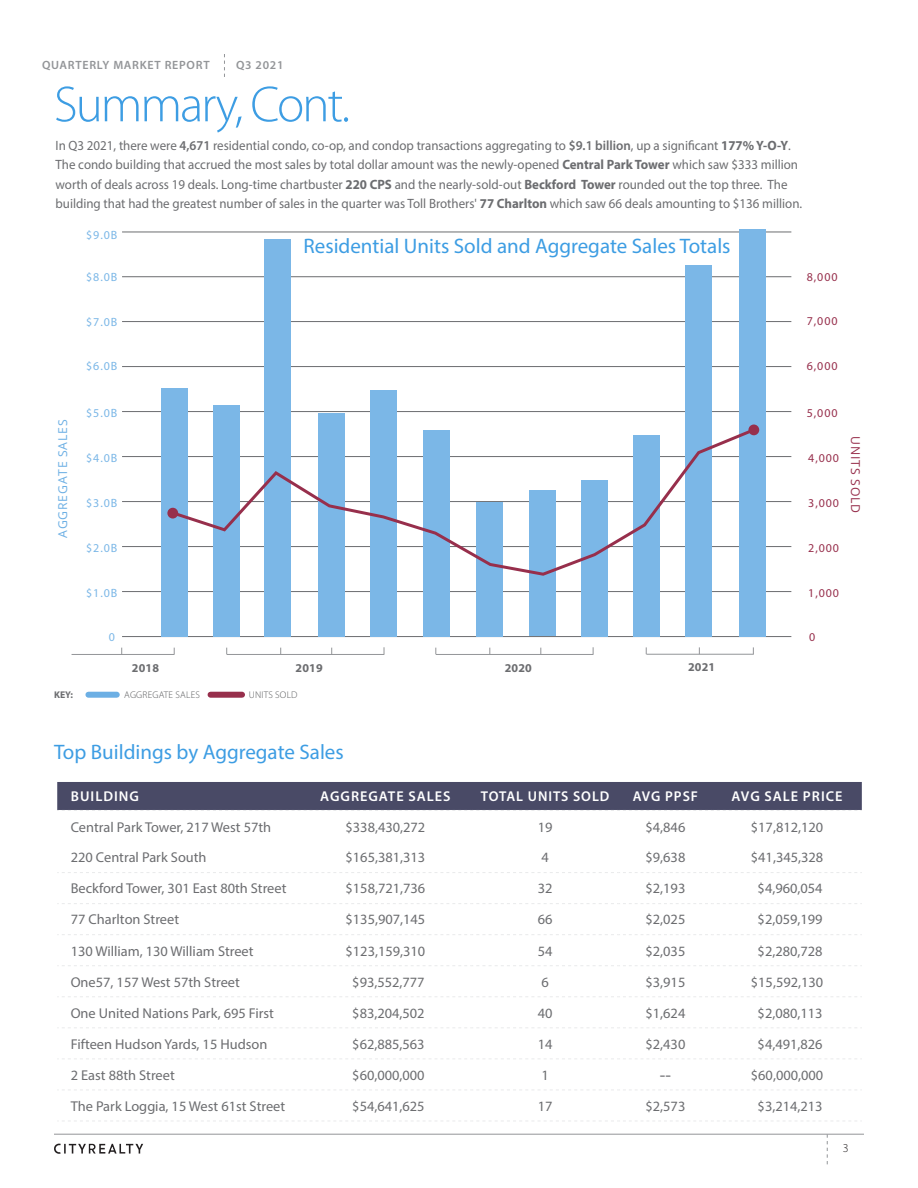
<style>
.page{position:relative;width:918px;height:1188px;background:#fff}
.page>*{position:absolute;margin:0;border:0;box-sizing:border-box;transform-origin:0 0}
.t1{font:300 51px "Myriad Pro";letter-spacing:-.04em;color:#3d9de3}
.Paragraph_Style_1{font:21px "Myriad Pro";color:#3d9de3}
.t2{font:18px "Myriad Pro";color:#6c6d70}
.t3{font:14.25px "Myriad Pro";color:#6c6d70}
.t4{font:600 14.25px "Myriad Pro";letter-spacing:.07em;color:#fff}
.t5{font:13.5px/19.5px "Myriad Pro";color:#6c6d70;scale:.96 1}
.t6{font:12.3px "Open Sans";letter-spacing:.06em;color:#6cafe4}
.t7{font:12.3px "Open Sans";letter-spacing:.06em;color:#972f4c}
.t8{font:12px "Myriad Pro";letter-spacing:.085em;color:#7bb7e7}
.t9{font:12px "Myriad Pro";letter-spacing:.075em;color:#972f4c}
.t10{font:600 12px "Myriad Pro";letter-spacing:.06em;color:#939598}
.t11{font:700 12px "Myriad Pro";letter-spacing:.015em;color:#6c6d70}
.t12{font:300 12px "Myriad Pro";color:#231f20}
.t13{font:300 9.75px "Myriad Pro";letter-spacing:.02em;color:#57585a}
.t14{font:700 9.75px "Myriad Pro";color:#6c6d70}
.s1{font-weight:600}
.s2{font-weight:700}
</style>
<div class="page">
<hr style="left:54px;top:1134px;width:810px;height:1px;background:#939598">
<svg style="left:54px;top:1143px;width:89px;height:11px"></svg>
<svg style="left:827px;top:1134px;width:1px;height:30px"></svg>
<svg style="left:224px;top:54px;width:1px;height:23px"></svg>
<div style="left:57px;top:782px;width:805px;height:29px;background:#494a66"></div>
<svg style="left:57px;top:872px;width:805px;height:1px"></svg>
<svg style="left:57px;top:903px;width:805px;height:1px"></svg>
<svg style="left:57px;top:934px;width:805px;height:1px"></svg>
<svg style="left:57px;top:965px;width:805px;height:1px"></svg>
<svg style="left:57px;top:996px;width:805px;height:1px"></svg>
<svg style="left:57px;top:1027px;width:805px;height:1px"></svg>
<svg style="left:62px;top:1121px;width:795px;height:1px"></svg>
<div style="left:211px;top:692px;width:31px;height:6px;background:#972f4c"></div>
<div style="left:88px;top:692px;width:29px;height:6px;background:#6cafe4"></div>
<hr style="left:122px;top:366px;width:669px;height:1px;background:#6c6d70">
<hr style="left:122px;top:546px;width:669px;height:1px;background:#6c6d70">
<hr style="left:122px;top:456px;width:669px;height:1px;background:#6c6d70">
<hr style="left:122px;top:591px;width:669px;height:1px;background:#6c6d70">
<hr style="left:122px;top:411px;width:669px;height:1px;background:#6c6d70">
<hr style="left:122px;top:501px;width:669px;height:1px;background:#6c6d70">
<hr style="left:122px;top:636px;width:669px;height:1px;background:#6c6d70">
<hr style="left:122px;top:321px;width:669px;height:1px;background:#6c6d70">
<hr style="left:122px;top:276px;width:669px;height:1px;background:#6c6d70">
<hr style="left:122px;top:232px;width:669px;height:1px;background:#6c6d70">
<hr style="left:72px;top:654px;width:102px;height:1px;background:#939598">
<hr style="left:227px;top:654px;width:157px;height:1px;background:#939598">
<hr style="left:436px;top:654px;width:157px;height:1px;background:#939598">
<hr style="left:646px;top:654px;width:108px;height:1px;background:#939598">
<div style="left:371px;top:390px;width:26px;height:246px;background:#7bb7e7"></div>
<div style="left:529px;top:490px;width:27px;height:146px;background:#7bb7e7"></div>
<div style="left:633px;top:435px;width:26px;height:201px;background:#7bb7e7"></div>
<div style="left:161px;top:388px;width:27px;height:248px;background:#7bb7e7"></div>
<div style="left:214px;top:405px;width:26px;height:231px;background:#7bb7e7"></div>
<div style="left:265px;top:239px;width:26px;height:397px;background:#7bb7e7"></div>
<div style="left:318px;top:413px;width:26px;height:223px;background:#7bb7e7"></div>
<div style="left:477px;top:502px;width:26px;height:134px;background:#7bb7e7"></div>
<div style="left:423px;top:430px;width:26px;height:206px;background:#7bb7e7"></div>
<div style="left:582px;top:480px;width:26px;height:156px;background:#7bb7e7"></div>
<div style="left:685px;top:265px;width:27px;height:371px;background:#7bb7e7"></div>
<div style="left:740px;top:229px;width:26px;height:407px;background:#7bb7e7"></div>
<svg style="left:171px;top:426px;width:587px;height:151px"></svg>
<div style="left:748px;top:425px;width:11px;height:10px;background:#972f4c;border-radius:50%"></div>
<div style="left:167px;top:508px;width:11px;height:11px;background:#972f4c;border-radius:50%"></div>
<p class="t10" style="left:42px;top:58px;width:169px">QUARTERLY MARKET REPORT</p>
<p class="t10" style="left:236px;top:58px;width:49px">Q3 2021</p>
<p class="t1" style="left:54px;top:76px;width:298px">Summary, Cont.</p>
<p class="t5" style="left:55px;top:135px;width:768px">In Q3 2021, there were <span class="s1">4,671</span> residential condo, co-op, and condop transactions aggregating to <span class="s1">$9.1 billion</span>, up a significant <span class="s2">177% Y-O-Y</span>.</p>
<p class="t5" style="left:55px;top:155px;width:779px">The condo building that accrued the most sales by total dollar amount was the newly-opened <span class="s2">Central Park Tower</span> which saw $333 million worth of deals across 19 deals. Long-time chartbuster <span class="s2">220 CPS</span> and the nearly-sold-out <span class="s2">Beckford Tower</span> rounded out the top three. The building that had the greatest number of sales in the quarter was Toll Brothers' <span class="s2">77 Charlton</span> which saw 66 deals amounting to $136 million.</p>
<p class="t8" style="left:86px;top:227px;width:33px">$9.0B</p>
<p class="Paragraph_Style_1" style="left:303px;top:233px;width:429px">Residential Units Sold and Aggregate Sales Totals</p>
<p class="t8" style="left:86px;top:269px;width:33px">$8.0B</p>
<p class="t9" style="left:807px;top:269px;width:32px">8,000</p>
<p class="t8" style="left:86px;top:314px;width:33px">$7.0B</p>
<p class="t8" style="left:86px;top:359px;width:33px">$6.0B</p>
<p class="t6" style="left:54px;top:538px;width:119px;rotate:-90deg">AGGREGATE SALES</p>
<p class="t8" style="left:86px;top:405px;width:33px">$5.0B</p>
<p class="t8" style="left:86px;top:450px;width:33px">$4.0B</p>
<p class="t8" style="left:86px;top:495px;width:33px">$3.0B</p>
<p class="t8" style="left:86px;top:540px;width:33px">$2.0B</p>
<p class="t8" style="left:86px;top:585px;width:33px">$1.0B</p>
<p class="t14" style="left:54px;top:688px;width:20px">KEY:</p>
<p class="t8" style="left:109px;top:630px;width:8px">0</p>
<p class="t11" style="left:132px;top:660px;width:29px">2018</p>
<p class="t11" style="left:296px;top:660px;width:29px">2019</p>
<p class="t11" style="left:505px;top:660px;width:29px">2020</p>
<p class="t11" style="left:688px;top:660px;width:29px">2021</p>
<p class="t13" style="left:124px;top:689px;width:77px">AGGREGATE SALES</p>
<p class="t13" style="left:249px;top:689px;width:50px">UNITS SOLD</p>
<p class="t9" style="left:807px;top:314px;width:32px">7,000</p>
<p class="t9" style="left:807px;top:359px;width:32px">6,000</p>
<p class="t9" style="left:807px;top:405px;width:32px">5,000</p>
<p class="t9" style="left:808px;top:450px;width:32px">4,000</p>
<p class="t9" style="left:808px;top:495px;width:32px">3,000</p>
<p class="t9" style="left:808px;top:540px;width:32px">2,000</p>
<p class="t9" style="left:808px;top:585px;width:32px">1,000</p>
<p class="t7" style="left:864px;top:436px;width:78px;rotate:90deg">UNITS SOLD</p>
<p class="t9" style="left:809px;top:630px;width:8px">0</p>
<p class="Paragraph_Style_1" style="left:54px;top:739px;width:291px">Top Buildings by Aggregate Sales</p>
<p class="t4" style="left:71px;top:788px;width:70px">BUILDING</p>
<p class="t4" style="left:320px;top:788px;width:132px">AGGREGATE SALES</p>
<p class="t4" style="left:481px;top:788px;width:130px">TOTAL UNITS SOLD</p>
<p class="t4" style="left:633px;top:788px;width:67px">AVG PPSF</p>
<p class="t4" style="left:732px;top:788px;width:112px">AVG SALE PRICE</p>
<p class="t3" style="left:71px;top:818px;width:202px">Central Park Tower, 217 West 57th</p>
<p class="t3" style="left:346px;top:818px;width:81px">$338,430,272</p>
<p class="t3" style="left:538px;top:818px;width:16px">19</p>
<p class="t3" style="left:646px;top:818px;width:41px">$4,846</p>
<p class="t3" style="left:751px;top:818px;width:74px">$17,812,120</p>
<p class="t3" style="left:71px;top:849px;width:137px">220 Central Park South</p>
<p class="t3" style="left:346px;top:849px;width:81px">$165,381,313</p>
<p class="t3" style="left:541px;top:849px;width:9px">4</p>
<p class="t3" style="left:646px;top:849px;width:41px">$9,638</p>
<p class="t3" style="left:751px;top:849px;width:74px">$41,345,328</p>
<p class="t3" style="left:71px;top:880px;width:217px">Beckford Tower, 301 East 80th Street</p>
<p class="t3" style="left:346px;top:880px;width:81px">$158,721,736</p>
<p class="t3" style="left:538px;top:880px;width:16px">32</p>
<p class="t3" style="left:646px;top:880px;width:41px">$2,193</p>
<p class="t3" style="left:758px;top:880px;width:67px">$4,960,054</p>
<p class="t3" style="left:71px;top:911px;width:110px">77 Charlton Street</p>
<p class="t3" style="left:346px;top:911px;width:81px">$135,907,145</p>
<p class="t3" style="left:538px;top:911px;width:16px">66</p>
<p class="t3" style="left:646px;top:911px;width:41px">$2,025</p>
<p class="t3" style="left:758px;top:911px;width:67px">$2,059,199</p>
<p class="t3" style="left:71px;top:942px;width:184px">130 William, 130 William Street</p>
<p class="t3" style="left:346px;top:942px;width:81px">$123,159,310</p>
<p class="t3" style="left:538px;top:942px;width:16px">54</p>
<p class="t3" style="left:646px;top:942px;width:41px">$2,035</p>
<p class="t3" style="left:758px;top:942px;width:67px">$2,280,728</p>
<p class="t3" style="left:71px;top:973px;width:171px">One57, 157 West 57th Street</p>
<p class="t3" style="left:352px;top:973px;width:74px">$93,552,777</p>
<p class="t3" style="left:541px;top:973px;width:9px">6</p>
<p class="t3" style="left:646px;top:973px;width:41px">$3,915</p>
<p class="t3" style="left:751px;top:973px;width:74px">$15,592,130</p>
<p class="t3" style="left:71px;top:1004px;width:205px">One United Nations Park, 695 First</p>
<p class="t3" style="left:352px;top:1004px;width:74px">$83,204,502</p>
<p class="t3" style="left:538px;top:1004px;width:16px">40</p>
<p class="t3" style="left:646px;top:1004px;width:41px">$1,624</p>
<p class="t3" style="left:758px;top:1004px;width:67px">$2,080,113</p>
<p class="t3" style="left:71px;top:1035px;width:198px">Fifteen Hudson Yards, 15 Hudson</p>
<p class="t3" style="left:352px;top:1035px;width:74px">$62,885,563</p>
<p class="t3" style="left:538px;top:1035px;width:16px">14</p>
<p class="t3" style="left:646px;top:1035px;width:41px">$2,430</p>
<p class="t3" style="left:758px;top:1035px;width:67px">$4,491,826</p>
<p class="t3" style="left:71px;top:1066px;width:106px">2 East 88th Street</p>
<p class="t3" style="left:352px;top:1066px;width:74px">$60,000,000</p>
<p class="t3" style="left:541px;top:1066px;width:9px">1</p>
<p class="t2" style="left:660px;top:1064px;width:13px">--</p>
<p class="t3" style="left:751px;top:1066px;width:74px">$60,000,000</p>
<p class="t3" style="left:71px;top:1097px;width:216px">The Park Loggia, 15 West 61st Street</p>
<p class="t3" style="left:352px;top:1097px;width:74px">$54,641,625</p>
<p class="t3" style="left:538px;top:1097px;width:16px">17</p>
<p class="t3" style="left:646px;top:1097px;width:41px">$2,573</p>
<p class="t3" style="left:758px;top:1097px;width:67px">$3,214,213</p>
<p class="t12" style="left:843px;top:1142px;width:7px">3</p>
</div>
